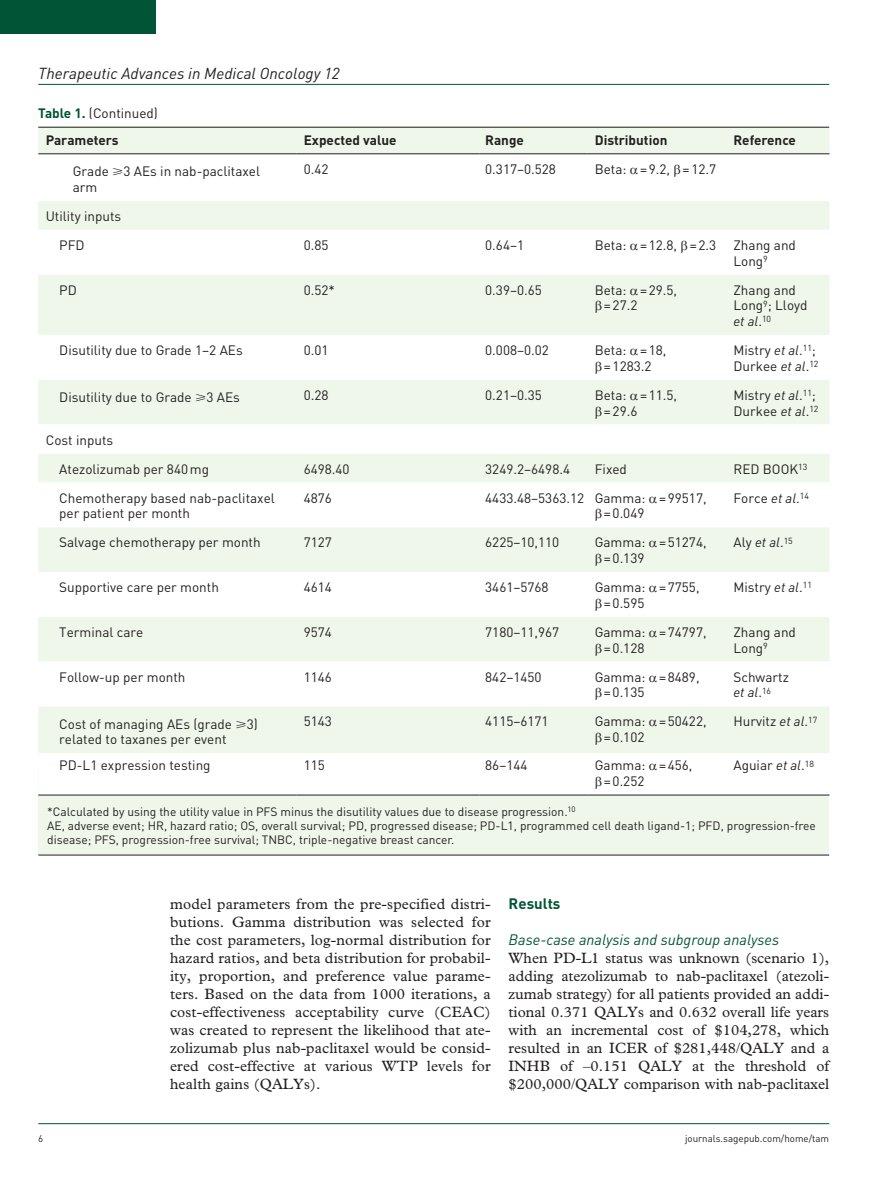
<style>
.page{position:relative;width:893px;height:1191px;background:#fff}
.page>*{position:absolute;margin:0;border:0;box-sizing:border-box;transform-origin:0 0}
.t1{font:italic 15.75px "DIN";color:#231f20}
.t2{font:15px/18px "Plantin Std";letter-spacing:.005em;color:#231f20;text-align:justify}
.t3{font:italic 15px "DIN";color:#015436}
.t4{font:700 15px "DIN";color:#015436}
.t5{font:13.5px/15.8px "DIN";color:#231f20}
.t6{font:700 13.5px "DIN";color:#231f20}
.t7{font:12px/14.2px "DIN";color:#231f20}
.t8{font:9.75px "DIN";color:#231f20}
.s1{font-weight:700;color:#015436}
.s2{font-style:italic}
</style>
<div class="page">
<hr style="left:38px;top:84px;width:791px;height:1px;background:#015436">
<hr style="left:38px;top:1123px;width:791px;height:1px;background:#015436">
<div style="left:0;top:0;width:155px;height:34px;background:#015436"></div>
<div style="left:38px;top:762px;width:791px;height:92px;background:#eff7ea"></div>
<hr style="left:38px;top:854px;width:791px;height:1px;background:#231f20">
<div style="left:38px;top:126px;width:791px;height:27px;background:#eff7ea"></div>
<svg style="left:38px;top:154px;width:791px;height:640px"></svg>
<hr style="left:38px;top:153px;width:258px;height:1px;background:#231f20">
<hr style="left:296px;top:153px;width:183px;height:1px;background:#231f20">
<hr style="left:479px;top:153px;width:108px;height:1px;background:#231f20">
<hr style="left:587px;top:153px;width:139px;height:1px;background:#231f20">
<hr style="left:726px;top:153px;width:103px;height:1px;background:#231f20">
<hr style="left:38px;top:794px;width:258px;height:1px;background:#231f20">
<hr style="left:296px;top:794px;width:183px;height:1px;background:#231f20">
<hr style="left:479px;top:794px;width:108px;height:1px;background:#231f20">
<hr style="left:587px;top:794px;width:139px;height:1px;background:#231f20">
<hr style="left:726px;top:794px;width:103px;height:1px;background:#231f20">
<hr style="left:38px;top:127px;width:791px;height:1px;background:#231f20">
<svg style="left:630px;top:167px;width:8px;height:7px"></svg>
<svg style="left:674px;top:164px;width:6px;height:13px"></svg>
<svg style="left:630px;top:243px;width:8px;height:7px"></svg>
<svg style="left:681px;top:240px;width:6px;height:13px"></svg>
<svg style="left:630px;top:288px;width:8px;height:7px"></svg>
<svg style="left:596px;top:301px;width:6px;height:12px"></svg>
<svg style="left:630px;top:349px;width:8px;height:6px"></svg>
<svg style="left:596px;top:361px;width:6px;height:13px"></svg>
<svg style="left:630px;top:393px;width:8px;height:7px"></svg>
<svg style="left:596px;top:406px;width:6px;height:12px"></svg>
<svg style="left:649px;top:496px;width:8px;height:7px"></svg>
<svg style="left:596px;top:509px;width:6px;height:12px"></svg>
<svg style="left:649px;top:541px;width:8px;height:6px"></svg>
<svg style="left:596px;top:553px;width:6px;height:13px"></svg>
<svg style="left:649px;top:586px;width:8px;height:6px"></svg>
<svg style="left:596px;top:598px;width:6px;height:12px"></svg>
<svg style="left:649px;top:630px;width:8px;height:7px"></svg>
<svg style="left:596px;top:643px;width:6px;height:12px"></svg>
<svg style="left:649px;top:675px;width:8px;height:6px"></svg>
<svg style="left:596px;top:688px;width:6px;height:12px"></svg>
<svg style="left:649px;top:720px;width:8px;height:6px"></svg>
<svg style="left:596px;top:732px;width:6px;height:13px"></svg>
<svg style="left:649px;top:764px;width:8px;height:6px"></svg>
<svg style="left:596px;top:776px;width:6px;height:13px"></svg>
<p class="t1" style="left:38px;top:63px;width:303px">Therapeutic Advances in Medical Oncology 12</p>
<p class="t5" style="left:38px;top:105px;width:121px"><span class="s1">Table 1.</span> (Continued)</p>
<p class="t6" style="left:46px;top:131px;width:74px">Parameters</p>
<p class="t6" style="left:304px;top:131px;width:94px">Expected value</p>
<p class="t6" style="left:485px;top:131px;width:40px">Range</p>
<p class="t6" style="left:595px;top:131px;width:74px">Distribution</p>
<p class="t6" style="left:733px;top:131px;width:64px">Reference</p>
<p class="t5" style="left:73px;top:163px;width:189px">Grade ⩾3 AEs in nab-paclitaxel arm</p>
<p class="t5" style="left:304px;top:161px;width:26px">0.42</p>
<p class="t5" style="left:485px;top:161px;width:72px">0.317–0.528</p>
<p class="t5" style="left:595px;top:161px;width:123px">Beta: =9.2, =12.7</p>
<p class="t5" style="left:59px;top:201px;width:64px;line-height:29px;text-indent:-13px">Utility inputs<br>PFD</p>
<p class="t5" style="left:304px;top:237px;width:26px">0.85</p>
<p class="t5" style="left:485px;top:237px;width:40px">0.64–1</p>
<p class="t5" style="left:595px;top:237px;width:123px">Beta: =12.8, =2.3</p>
<p class="t5" style="left:733px;top:237px;width:64px">Zhang and<br>Long<sup>9</sup></p>
<p class="t5" style="left:59px;top:281px;width:19px">PD</p>
<p class="t5" style="left:304px;top:281px;width:33px">0.52*</p>
<p class="t5" style="left:485px;top:281px;width:58px">0.39–0.65</p>
<p class="t5" style="left:604px;top:281px;width:75px;text-indent:-9px">Beta: =29.5, =27.2</p>
<p class="t5" style="left:733px;top:281px;width:76px">Zhang and<br>Long<sup>9</sup>; Lloyd <span class="s2">et al</span>.<sup>10</sup></p>
<p class="t5" style="left:59px;top:342px;width:185px">Disutility due to Grade 1–2 AEs</p>
<p class="t5" style="left:304px;top:342px;width:26px">0.01</p>
<p class="t5" style="left:485px;top:342px;width:65px">0.008–0.02</p>
<p class="t5" style="left:595px;top:342px;width:73px;text-align:center">Beta: =18, =1283.2</p>
<p class="t5" style="left:733px;top:342px;width:87px">Mistry <span class="s2">et al</span>.<sup>11</sup>;<br>Durkee <span class="s2">et al</span>.<sup>12</sup></p>
<p class="t5" style="left:59px;top:389px;width:182px">Disutility due to Grade ⩾3 AEs</p>
<p class="t5" style="left:304px;top:387px;width:26px">0.28</p>
<p class="t5" style="left:485px;top:387px;width:58px">0.21–0.35</p>
<p class="t5" style="left:604px;top:387px;width:75px;text-indent:-9px">Beta: =11.5, =29.6</p>
<p class="t5" style="left:733px;top:387px;width:87px">Mistry <span class="s2">et al</span>.<sup>11</sup>;<br>Durkee <span class="s2">et al</span>.<sup>12</sup></p>
<p class="t5" style="left:59px;top:425px;width:151px;line-height:29px;text-indent:-14px">Cost inputs<br>Atezolizumab per 840mg</p>
<p class="t5" style="left:304px;top:460px;width:47px">6498.40</p>
<p class="t5" style="left:485px;top:460px;width:86px">3249.2–6498.4</p>
<p class="t5" style="left:595px;top:460px;width:34px">Fixed</p>
<p class="t5" style="left:733px;top:460px;width:75px">RED BOOK<sup>13</sup></p>
<p class="t5" style="left:59px;top:489px;width:217px">Chemotherapy based nab-paclitaxel per patient per month</p>
<p class="t5" style="left:304px;top:489px;width:30px">4876</p>
<p class="t5" style="left:604px;top:489px;width:104px;text-indent:-119px">4433.48–5363.12 Gamma: =99517, =0.049</p>
<p class="t5" style="left:733px;top:489px;width:77px">Force <span class="s2">et al</span>.<sup>14</sup></p>
<p class="t5" style="left:59px;top:534px;width:203px">Salvage chemotherapy per month</p>
<p class="t5" style="left:304px;top:534px;width:30px">7127</p>
<p class="t5" style="left:485px;top:534px;width:76px">6225–10,110</p>
<p class="t5" style="left:604px;top:534px;width:104px;text-indent:-9px">Gamma: =51274, =0.139</p>
<p class="t5" style="left:733px;top:534px;width:61px">Aly <span class="s2">et al</span>.<sup>15</sup></p>
<p class="t5" style="left:59px;top:579px;width:161px">Supportive care per month</p>
<p class="t5" style="left:304px;top:579px;width:30px">4614</p>
<p class="t5" style="left:485px;top:579px;width:65px">3461–5768</p>
<p class="t5" style="left:604px;top:579px;width:97px;text-indent:-9px">Gamma: =7755, =0.595</p>
<p class="t5" style="left:733px;top:579px;width:80px">Mistry <span class="s2">et al</span>.<sup>11</sup></p>
<p class="t5" style="left:59px;top:624px;width:86px">Terminal care</p>
<p class="t5" style="left:304px;top:624px;width:30px">9574</p>
<p class="t5" style="left:485px;top:624px;width:76px">7180–11,967</p>
<p class="t5" style="left:604px;top:624px;width:104px;text-indent:-9px">Gamma: =74797, =0.128</p>
<p class="t5" style="left:733px;top:624px;width:64px">Zhang and<br>Long<sup>9</sup></p>
<p class="t5" style="left:59px;top:668px;width:128px">Follow-up per month</p>
<p class="t5" style="left:304px;top:668px;width:30px">1146</p>
<p class="t5" style="left:485px;top:668px;width:58px">842–1450</p>
<p class="t5" style="left:604px;top:668px;width:97px;text-indent:-9px">Gamma: =8489, =0.135</p>
<p class="t5" style="left:733px;top:668px;width:57px">Schwartz <span class="s2">et al</span>.<sup>16</sup></p>
<p class="t5" style="left:59px;top:715px;width:200px">Cost of managing AEs (grade ⩾3) related to taxanes per event</p>
<p class="t5" style="left:304px;top:713px;width:30px">5143</p>
<p class="t5" style="left:485px;top:713px;width:65px">4115–6171</p>
<p class="t5" style="left:604px;top:713px;width:104px;text-indent:-9px">Gamma: =50422, =0.102</p>
<p class="t5" style="left:733px;top:713px;width:85px">Hurvitz <span class="s2">et al</span>.<sup>17</sup></p>
<p class="t5" style="left:59px;top:757px;width:153px">PD-L1 expression testing</p>
<p class="t5" style="left:304px;top:757px;width:23px">115</p>
<p class="t5" style="left:485px;top:757px;width:44px">86–144</p>
<p class="t5" style="left:604px;top:757px;width:90px;text-indent:-9px">Gamma: =456, =0.252</p>
<p class="t5" style="left:733px;top:757px;width:82px">Aguiar <span class="s2">et al</span>.<sup>18</sup></p>
<p class="t7" style="left:47px;top:804px;width:770px">*Calculated by using the utility value in PFS minus the disutility values due to disease progression.<sup>10<br></sup>AE, adverse event; HR, hazard ratio; OS, overall survival; PD, progressed disease; PD-L1, programmed cell death ligand-1; PFD, progression-free disease; PFS, progression-free survival; TNBC, triple-negative breast cancer.</p>
<p class="t2" style="left:170px;top:895px;width:322px">model parameters from the pre-specified distri&shy;butions. Gamma distribution was selected for the cost parameters, log-normal distribution for hazard ratios, and beta distribution for probabil&shy;ity, proportion, and preference value parame&shy;ters. Based on the data from 1000 iterations, a cost-effectiveness acceptability curve (CEAC) was created to represent the likelihood that ate&shy;zolizumab plus nab-paclitaxel would be consid&shy;ered cost-effective at various WTP levels for health gains (QALYs).</p>
<p class="t4" style="left:509px;top:894px;width:53px">Results</p>
<p class="t3" style="left:509px;top:930px;width:272px">Base-case analysis and subgroup analyses</p>
<p class="t2" style="left:509px;top:949px;width:322px">When PD-L1 status was unknown (scenario 1), adding atezolizumab to nab-paclitaxel (atezoli&shy;zumab strategy) for all patients provided an addi&shy;tional 0.371 QALYs and 0.632 overall life years with an incremental cost of $104,278, which resulted in an ICER of $281,448/QALY and a INHB of –0.151 QALY at the threshold of $200,000/QALY comparison with nab-paclitaxel</p>
<p class="t8" style="left:38px;top:1132px;width:7px">6</p>
<p class="t8" style="left:685px;top:1132px;width:146px">journals.sagepub.com/home/tam</p>
</div>
